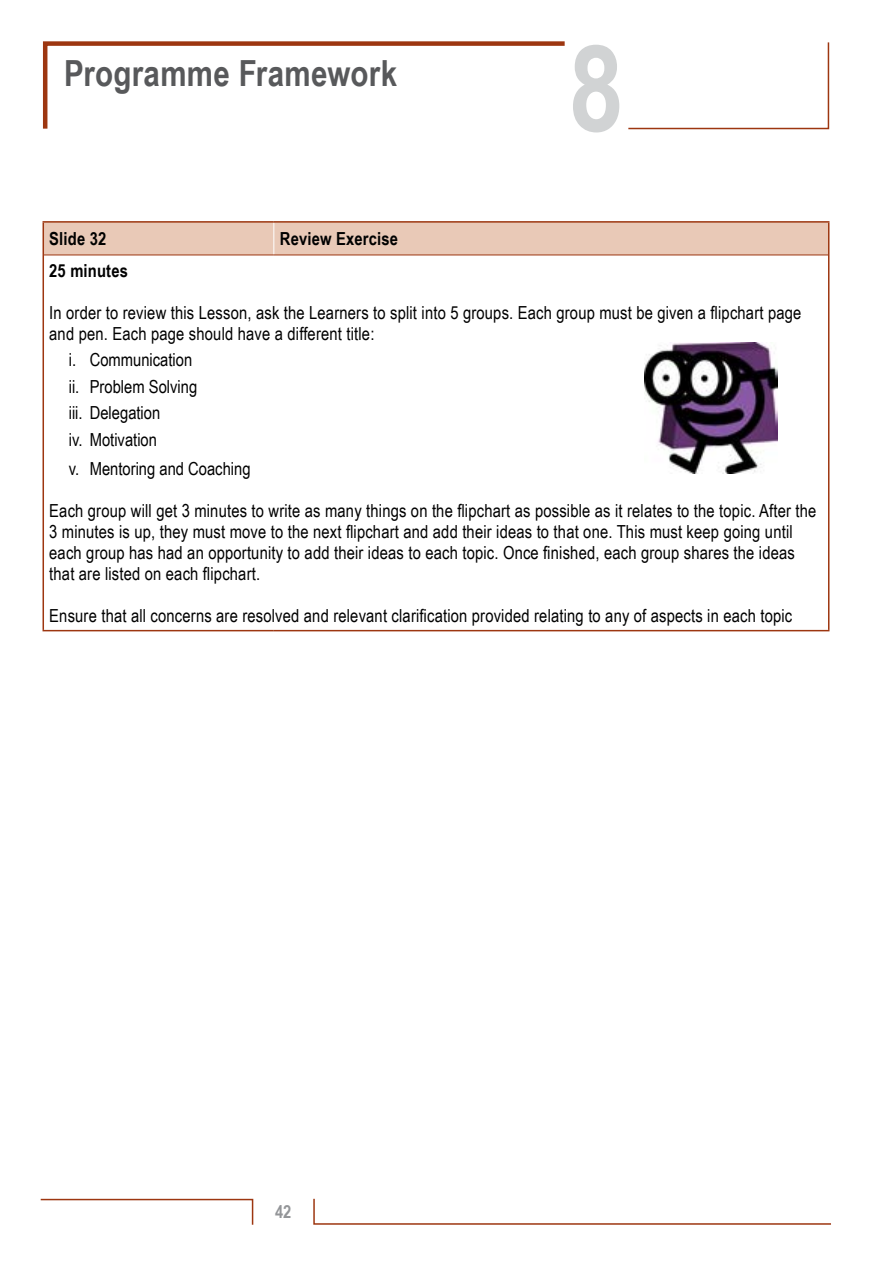
<style>
.page{position:relative;width:893px;height:1263px;background:#fff}
.page>*{position:absolute;margin:0;border:0;box-sizing:border-box;transform-origin:0 0}
.t1{font:700 120px "Arial Narrow";color:#d1d3d4}
.t2{font:700 36px "Arial Narrow";letter-spacing:.01em;color:#58595b}
.t3{font:18px/21px "Arial Narrow";letter-spacing:.01em;color:#000}
.t4{font:700 18px "Arial Narrow";letter-spacing:.01em;color:#000}
.t5{font:700 18px "Arial Narrow";color:#939598}
</style>
<div class="page">
<svg style="left:42px;top:41px;width:523px;height:88px"></svg>
<svg style="left:628px;top:42px;width:202px;height:88px"></svg>
<svg style="left:313px;top:1198px;width:518px;height:27px"></svg>
<svg style="left:40px;top:1198px;width:214px;height:27px"></svg>
<div style="left:44px;top:223px;width:784px;height:32px;background:#e9c9b7"></div>
<hr style="left:273px;top:223px;width:1px;height:32px;background:#fff">
<hr style="left:44px;top:255px;width:230px;height:1px;background:#9d3610">
<hr style="left:274px;top:255px;width:554px;height:1px;background:#9d3610">
<hr style="left:43px;top:221px;width:231px;height:2px;background:#9d3610">
<hr style="left:43px;top:223px;width:1px;height:32px;background:#9d3610">
<hr style="left:274px;top:221px;width:555px;height:2px;background:#9d3610">
<hr style="left:828px;top:223px;width:1px;height:32px;background:#9d3610">
<hr style="left:43px;top:255px;width:1px;height:375px;background:#9d3610">
<hr style="left:828px;top:255px;width:1px;height:375px;background:#9d3610">
<hr style="left:43px;top:630px;width:231px;height:1px;background:#9d3610">
<hr style="left:274px;top:630px;width:555px;height:1px;background:#9d3610">
<img style="left:644px;top:342px;width:133px;height:131px">
<h2 class="t2" style="left:64px;top:46px;width:334px">Programme Framework</h2>
<h1 class="t1" style="left:569px;top:-2px;width:56px">8</h1>
<p class="t4" style="left:49px;top:225px;width:59px">Slide 32</p>
<p class="t4" style="left:280px;top:225px;width:120px">Review Exercise</p>
<p class="t4" style="left:49px;top:257px;width:80px">25 minutes</p>
<p class="t3" style="left:49px;top:301px;width:754px">In order to review this Lesson, ask the Learners to split into 5 groups. Each group must be given a flipchart page and pen. Each page should have a different title:</p>
<p class="t3" style="left:69px;top:346px;width:130px;line-height:26.5px">i. Communication ii. Problem Solving iii. Delegation<br>iv. Motivation</p>
<p class="t3" style="left:69px;top:458px;width:183px">v. Mentoring and Coaching</p>
<p class="t3" style="left:49px;top:500px;width:769px">Each group will get 3 minutes to write as many things on the flipchart as possible as it relates to the topic. After the 3 minutes is up, they must move to the next flipchart and add their ideas to that one. This must keep going until each group has had an opportunity to add their ideas to each topic. Once finished, each group shares the ideas that are listed on each flipchart.</p>
<p class="t3" style="left:49px;top:605px;width:744px">Ensure that all concerns are resolved and relevant clarification provided relating to any of aspects in each topic</p>
<p class="t5" style="left:275px;top:1198px;width:18px">42</p>
</div>
